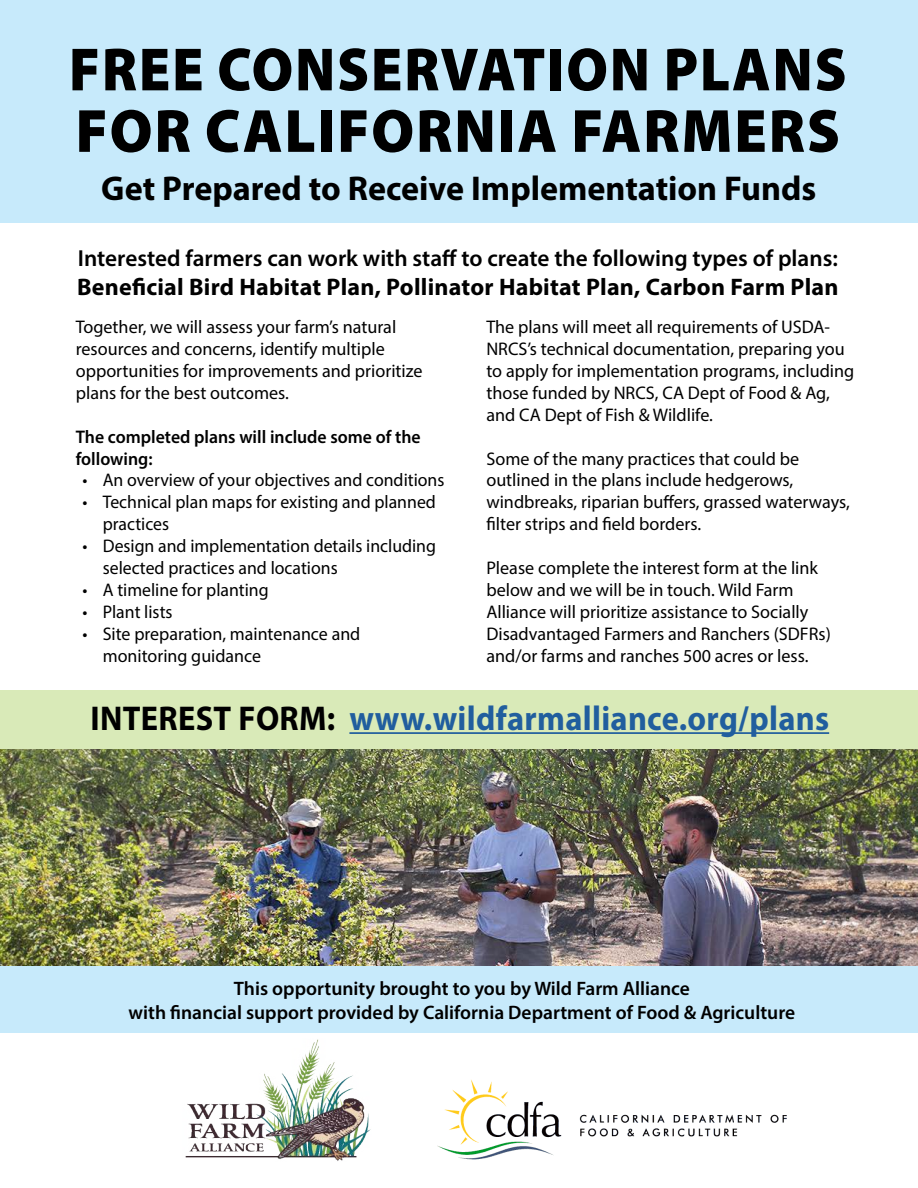
<style>
.page{position:relative;width:918px;height:1188px;background:#fff}
.page>*{position:absolute;margin:0;border:0;box-sizing:border-box;transform-origin:0 0}
.t1{font:900 61.5px/61.5px "Myriad Pro";letter-spacing:.03em;color:#000;scale:.93 1}
.t2{font:700 34.5px "Myriad Pro";letter-spacing:.01em;color:#215e9e;scale:.94 1}
.t3{font:700 34.5px "Myriad Pro";color:#000}
.t4{font:700 24px "Myriad Pro";letter-spacing:.01em;color:#000}
.t5{font:600 23.25px "Myriad Pro";color:#000}
.t6{font:600 19.5px/23.4px "Myriad Pro";color:#000;text-align:center}
.t7{font:18.3px/21.9px "Myriad Pro";color:#000}
.t8{font:600 18.3px/21.9px "Myriad Pro";color:#000}
.s1{color:#000}
</style>
<div class="page">
<div style="left:0;top:962px;width:918px;height:71px;background:#c7eafb"></div>
<div style="left:0;top:690px;width:918px;height:59px;background:#d9eab8"></div>
<img style="left:0;top:749px;width:918px;height:216px">
<div style="left:0;top:0;width:918px;height:222px;background:#c7eafb"></div>
<img style="left:185px;top:1039px;width:186px;height:122px">
<hr style="left:349px;top:732px;width:480px;height:2px;background:#215e9e">
<img style="left:437px;top:1079px;width:350px;height:81px">
<h1 class="t1" style="left:69px;top:36px;width:838px">FREE CONSERVATION PLANS<br>FOR CALIFORNIA FARMERS</h1>
<h2 class="t3" style="left:101px;top:166px;width:717px">Get Prepared to Receive Implementation Funds</h2>
<p class="t5" style="left:78px;top:244px;width:762px">Interested farmers can work with staff to create the following types of plans:</p>
<h3 class="t4" style="left:77px;top:272px;width:763px">Beneficial Bird Habitat Plan, Pollinator Habitat Plan, Carbon Farm Plan</h3>
<p class="t7" style="left:76px;top:315px;width:348px">Together, we will assess your farm’s natural resources and concerns, identify multiple opportunities for improvements and prioritize plans for the best outcomes.</p>
<p class="t8" style="left:76px;top:425px;width:346px">The completed plans will include some of the following:</p>
<p class="t7" style="left:83px;top:469px;width:363px">• An overview of your objectives and conditions</p>
<p class="t7" style="left:103px;top:491px;width:335px;text-indent:-20px">• Technical plan maps for existing and planned practices</p>
<p class="t7" style="left:103px;top:535px;width:335px;text-indent:-20px">• Design and implementation details including selected practices and locations</p>
<p class="t7" style="left:83px;top:579px;width:188px">• A timeline for planting</p>
<p class="t7" style="left:83px;top:601px;width:92px">• Plant lists</p>
<p class="t7" style="left:103px;top:623px;width:259px;text-indent:-20px">• Site preparation, maintenance and monitoring guidance</p>
<p class="t7" style="left:486px;top:315px;width:369px">The plans will meet all requirements of USDA-NRCS’s technical documentation, preparing you to apply for implementation programs, including those funded by NRCS, CA Dept of Food &amp; Ag, and CA Dept of Fish &amp; Wildlife.</p>
<p class="t7" style="left:486px;top:447px;width:365px">Some of the many practices that could be outlined in the plans include hedgerows, windbreaks, riparian buffers, grassed waterways, filter strips and field borders.</p>
<p class="t7" style="left:486px;top:557px;width:346px">Please complete the interest form at the link below and we will be in touch. Wild Farm Alliance will prioritize assistance to Socially Disadvantaged Farmers and Ranchers (SDFRs) and/or farms and ranches 500 acres or less.</p>
<h2 class="t2" style="left:91px;top:696px;width:787px"><span class="s1">INTEREST FORM:</span> www.wildfarmalliance.org/plans</h2>
<p class="t6" style="left:129px;top:977px;width:668px">This opportunity brought to you by Wild Farm Alliance<br>with financial support provided by California Department of Food &amp; Agriculture</p>
</div>
